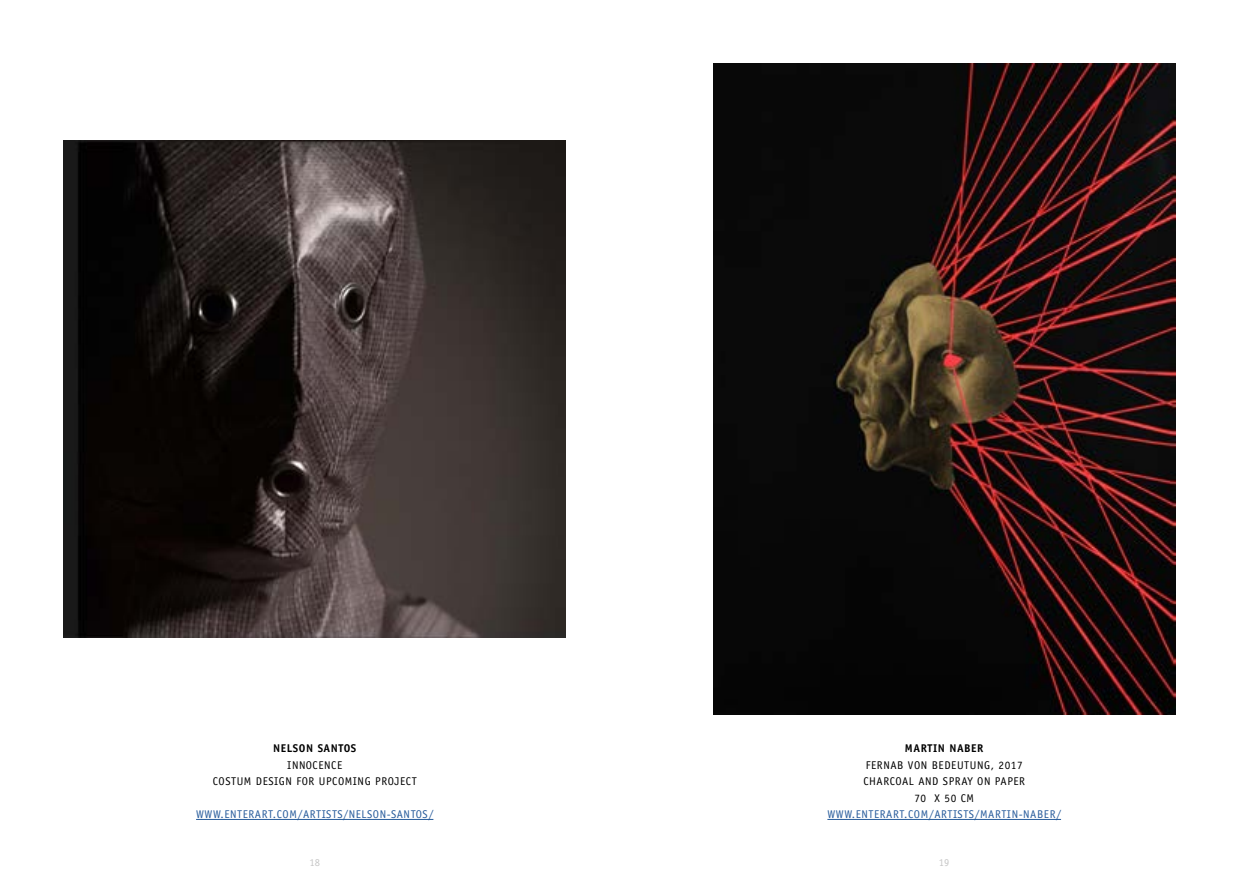
<style>
.page{position:relative;width:1259px;height:893px;background:#fff}
.page>*{position:absolute;margin:0;border:0;box-sizing:border-box;transform-origin:0 0}
.t1{font:11.25px/16.5px "Officina Sans Std";letter-spacing:.05em;color:#000;text-align:center}
.t2{font:11.25px "Officina Sans Std";letter-spacing:.05em;color:#275b9b}
.t3{font:700 11.25px "Officina Sans Std";letter-spacing:.05em;color:#000}
.t4{font:10.5px "Officina Sans Std";color:#c6c6c6}
</style>
<div class="page">
<hr style="left:196px;top:819px;width:237px;height:1px;background:#275b9b">
<img style="left:64px;top:140px;width:502px;height:498px">
<hr style="left:827px;top:819px;width:234px;height:1px;background:#275b9b">
<img style="left:713px;top:64px;width:462px;height:650px">
<p class="t3" style="left:273px;top:741px;width:85px">NELSON SANTOS</p>
<p class="t1" style="left:213px;top:757px;width:205px">INNOCENCE<br>COSTUM DESIGN FOR UPCOMING PROJECT</p>
<p class="t2" style="left:196px;top:808px;width:239px">WWW.ENTERART.COM/ARTISTS/NELSON-SANTOS/</p>
<p class="t4" style="left:309px;top:856px;width:12px">18</p>
<p class="t3" style="left:905px;top:741px;width:80px">MARTIN NABER</p>
<p class="t1" style="left:863px;top:757px;width:163px">FERNAB VON BEDEUTUNG, 2017<br>CHARCOAL AND SPRAY ON PAPER<br>70 X 50 CM</p>
<p class="t2" style="left:827px;top:808px;width:235px">WWW.ENTERART.COM/ARTISTS/MARTIN-NABER/</p>
<p class="t4" style="left:939px;top:856px;width:12px">19</p>
</div>
